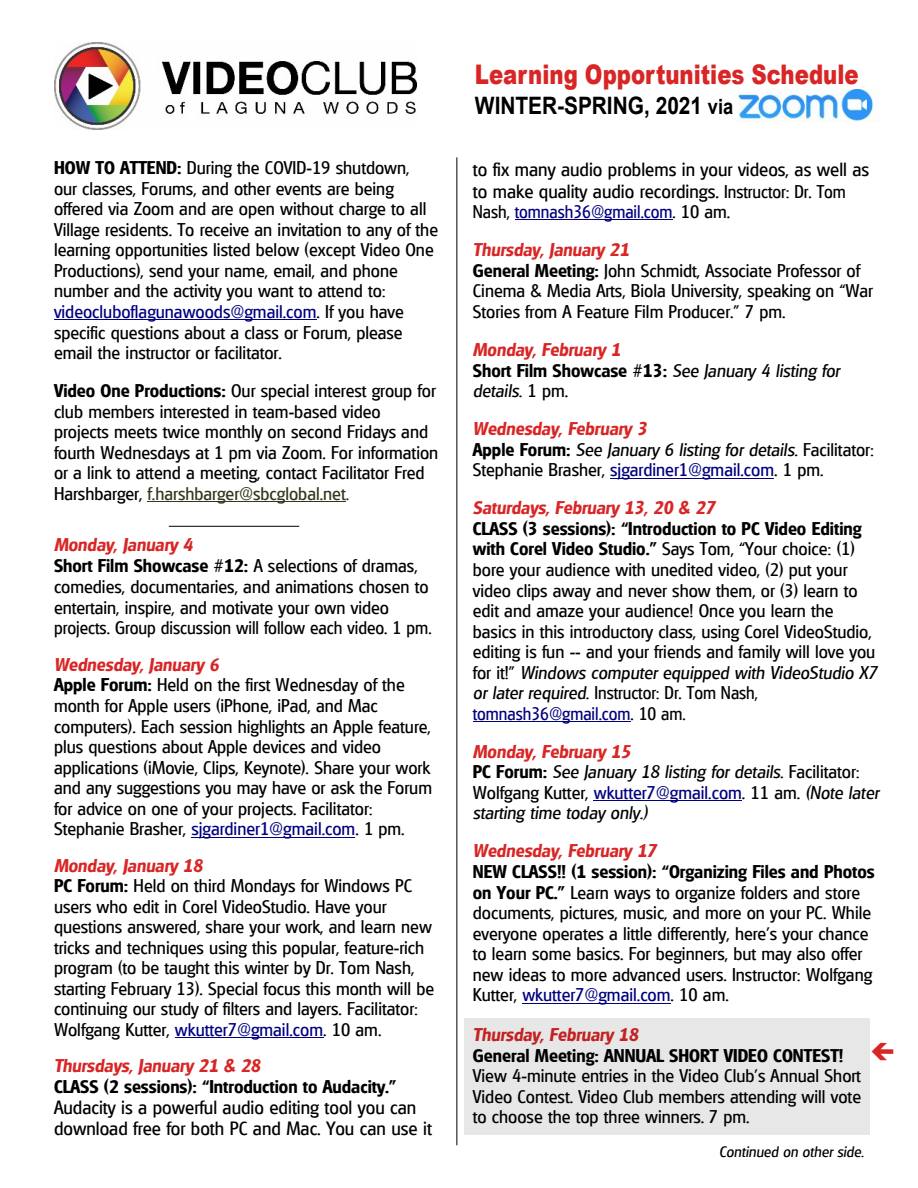
<style>
.page{position:relative;width:918px;height:1188px;background:#fff}
.page>*{position:absolute;margin:0;border:0;box-sizing:border-box;transform-origin:0 0}
.t1{font:900 27px "Arial";color:#d82626;scale:.79 1}
.t2{font:700 24px "Arial";color:#000;scale:.87 1}
.t3{font:18.75px/21.5px "Goudita Sans SF";color:#000}
.t4{font:18px/20.5px "Goudita Sans SF";color:#000}
.t5{font:18px/20.9px "Goudita Sans SF Bold";color:#000}
.t6{font:18px "Goudita Sans SF Italic";color:#000}
.t7{font:italic 18px "Goudita Sans SF Bold";color:#d82626}
.t8{font:18px/20.5px "Goudita Sans SF";color:#000;scale:.95 1}
.t9{font:18px "Goudita Sans SF";color:#000080;scale:.95 1}
.t10{font:15px "Goudita Sans SF Italic";color:#000}
.s1{font-family:"Goudita Sans SF Bold"}
.s2{color:#000080}
.s3{color:#32381d}
.s4{font-style:italic;color:#d82626}
.s5{font-family:"Goudita Sans SF"}
.s6{font-size:21px}
.s7{font-size:18px}
.s8{color:#000}
.s9{font-family:"Goudita Sans SF Italic"}
</style>
<div class="page">
<img style="left:54px;top:43px;width:362px;height:86px">
<hr style="left:54px;top:319px;width:263px;height:1px;background:#000080">
<hr style="left:148px;top:501px;width:198px;height:1px;background:#32381d">
<hr style="left:191px;top:837px;width:164px;height:1px;background:#000080">
<hr style="left:175px;top:1037px;width:148px;height:1px;background:#000080">
<hr style="left:515px;top:219px;width:158px;height:1px;background:#000080">
<hr style="left:610px;top:478px;width:164px;height:1px;background:#000080">
<hr style="left:473px;top:721px;width:158px;height:1px;background:#000080">
<hr style="left:594px;top:800px;width:148px;height:1px;background:#000080">
<hr style="left:522px;top:1003px;width:149px;height:1px;background:#000080">
<hr style="left:457px;top:157px;width:1px;height:988px;background:#000">
<hr style="left:169px;top:526px;width:130px;height:1px;background:#000">
<div style="left:464px;top:1018px;width:406px;height:117px;background:#e7e7e7"></div>
<img style="left:738px;top:90px;width:136px;height:31px">
<p class="t4" style="left:54px;top:157px;width:386px"><span class="s1">HOW TO ATTEND:</span> During the COVID-19 shutdown,<br>our classes, Forums, and other events are being offered via Zoom and are open without charge to all Village residents. To receive an invitation to any of the learning opportunities listed below (except Video One Productions), send your name, email, and phone number and the activity you want to attend to: <span class="s2">videocluboflagunawoods@gmail.com</span>. If you have specific questions about a class or Forum, please email the instructor or facilitator.</p>
<p class="t4" style="left:54px;top:380px;width:386px"><span class="s1">Video One Productions:</span> Our special interest group for club members interested in team-based video projects meets twice monthly on second Fridays and fourth Wednesdays at 1 pm via Zoom. For information or a link to attend a meeting, contact Facilitator Fred Harshbarger, <span class="s3">f.harshbarger@sbcglobal.net.</span></p>
<p class="t5" style="left:54px;top:536px;width:365px"><span class="s4">Monday, January 4<br></span>Short Film Showcase #12: <span class="s5">A selections of dramas,</span></p>
<p class="t4" style="left:54px;top:576px;width:379px">comedies, documentaries, and animations chosen to entertain, inspire, and motivate your own video projects. Group discussion will follow each video. 1 pm.</p>
<p class="t7" style="left:54px;top:658px;width:167px">Wednesday, January 6</p>
<p class="t4" style="left:54px;top:675px;width:380px"><span class="s1">Apple Forum:</span> Held on the first Wednesday of the month for Apple users (iPhone, iPad, and Mac computers). Each session highlights an Apple feature, plus questions about Apple devices and video applications (iMovie, Clips, Keynote). Share your work and any suggestions you may have or ask the Forum for advice on one of your projects. Facilitator:<br>Stephanie Brasher, <span class="s2">sjgardiner1@gmail.com</span>. 1 pm.</p>
<p class="t7" style="left:54px;top:858px;width:150px">Monday, January 18</p>
<p class="t4" style="left:54px;top:875px;width:382px"><span class="s1">PC Forum:</span> Held on third Mondays for Windows PC users who edit in Corel VideoStudio. Have your questions answered, share your work, and learn new tricks and techniques using this popular, feature-rich program (to be taught this winter by Dr. Tom Nash, starting February 13). Special focus this month will be continuing our study of filters and layers. Facilitator:<br>Wolfgang Kutter, <span class="s2">wkutter7@gmail.com</span>. 10 am.</p>
<p class="t7" style="left:54px;top:1059px;width:208px">Thursdays, January 21 &amp; 28</p>
<p class="t5" style="left:54px;top:1078px;width:344px">CLASS (2 sessions): “Introduction to Audacity.”</p>
<p class="t3" style="left:54px;top:1096px;width:379px">Audacity is a powerful audio editing tool you can download free for both PC and Mac. You can use it</p>
<h1 class="t1" style="left:475px;top:64px;width:487px">Learning Opportunities Schedule</h1>
<h2 class="t2" style="left:475px;top:96px;width:298px">WINTER-SPRING, 2021 <span class="s6">via</span></h2>
<p class="t3" style="left:473px;top:159px;width:398px">to fix many audio problems in your videos, as well as to make quality audio recordings. <span class="s7">Instructor: Dr. Tom</span></p>
<p class="t9" style="left:473px;top:201px;width:273px"><span class="s8">Nash,</span> tomnash36@gmail.com<span class="s8">. 10 am.</span></p>
<p class="t7" style="left:473px;top:243px;width:158px">Thursday, January 21</p>
<p class="t4" style="left:473px;top:260px;width:402px"><span class="s1">General Meeting:</span> John Schmidt, Associate Professor of<br>Cinema &amp; Media Arts, Biola University, speaking on “War<br>Stories from A Feature Film Producer.” 7 pm.</p>
<p class="t5" style="left:473px;top:341px;width:368px"><span class="s4">Monday, February 1<br></span>Short Film Showcase #13: <span class="s9">See January 4 listing for</span></p>
<p class="t6" style="left:473px;top:384px;width:97px">details. <span class="s5">1 pm.</span></p>
<p class="t7" style="left:473px;top:422px;width:176px">Wednesday, February 3</p>
<p class="t6" style="left:473px;top:443px;width:403px"><span class="s1">Apple Forum:</span> See January 6 listing for details. <span class="s5">Facilitator:</span></p>
<p class="t4" style="left:473px;top:459px;width:352px">Stephanie Brasher, <span class="s2">sjgardiner1@gmail.com</span>. 1 pm.</p>
<p class="t7" style="left:473px;top:501px;width:244px">Saturdays, February 13, 20 &amp; 27</p>
<p class="t5" style="left:473px;top:520px;width:390px">CLASS (3 sessions): “Introduction to PC Video Editing</p>
<p class="t4" style="left:473px;top:539px;width:404px"><span class="s1">with Corel Video Studio.”</span> Says Tom, “Your choice: (1) bore your audience with unedited video, (2) put your video clips away and never show them, or (3) learn to edit and amaze your audience! Once you learn the basics in this introductory class, using Corel VideoStudio, editing is fun -- and your friends and family will love you</p>
<p class="t6" style="left:473px;top:666px;width:406px"><span class="s5">for it!”</span> Windows computer equipped with VideoStudio X7</p>
<p class="t8" style="left:473px;top:682px;width:302px"><span class="s9">or later required.</span> Instructor: Dr. Tom Nash, <span class="s2">tomnash36@gmail.com</span>. 10 am.</p>
<p class="t7" style="left:473px;top:745px;width:159px">Monday, February 15</p>
<p class="t6" style="left:473px;top:765px;width:388px"><span class="s1">PC Forum:</span> See January 18 listing for details. <span class="s5">Facilitator:</span></p>
<p class="t4" style="left:473px;top:782px;width:407px">Wolfgang Kutter, <span class="s2">wkutter7@gmail.com</span>. 11 am. <span class="s9">(Note later</span></p>
<p class="t6" style="left:473px;top:806px;width:176px">starting time today only.)</p>
<p class="t7" style="left:473px;top:844px;width:186px">Wednesday, February 17</p>
<p class="t5" style="left:473px;top:863px;width:403px">NEW CLASS!! (1 session): “Organizing Files and Photos</p>
<p class="t4" style="left:473px;top:882px;width:401px"><span class="s1">on Your PC.”</span> Learn ways to organize folders and store documents, pictures, music, and more on your PC. While everyone operates a little differently, here’s your chance to learn some basics. For beginners, but may also offer new ideas to more advanced users. Instructor: Wolfgang Kutter, <span class="s2">wkutter7@gmail.com</span>. 10 am.</p>
<p class="t7" style="left:473px;top:1028px;width:167px">Thursday, February 18</p>
<p class="t5" style="left:473px;top:1046px;width:372px">General Meeting: ANNUAL SHORT VIDEO CONTEST!</p>
<p class="t4" style="left:473px;top:1065px;width:390px;text-align:justify">View 4-minute entries in the Video Club’s Annual Short Video Contest. Video Club members attending will vote to choose the top three winners. 7 pm.</p>
<p class="t10" style="left:719px;top:1146px;width:146px">Continued on other side.</p>
</div>
